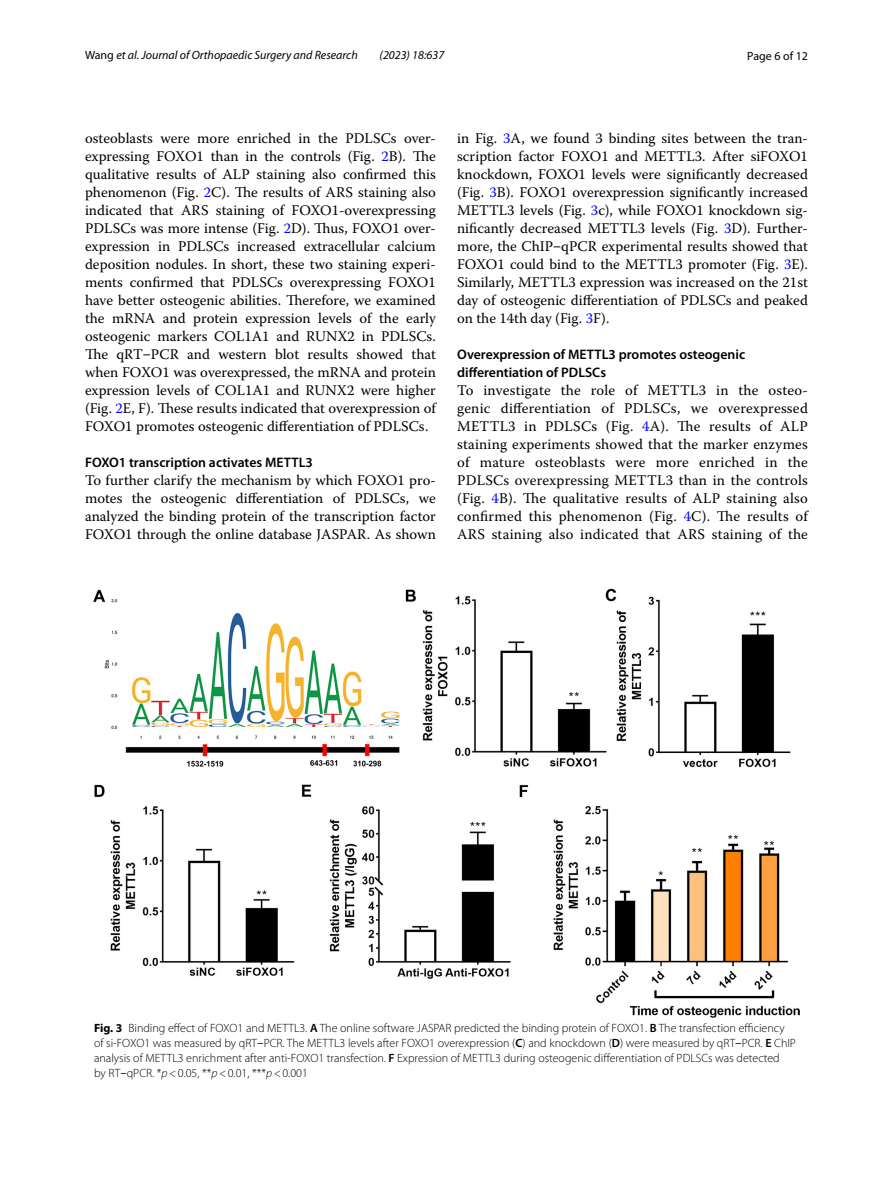
<style>
.page{position:relative;width:893px;height:1187px;background:#fff}
.page>*{position:absolute;margin:0;border:0;box-sizing:border-box;transform-origin:0 0}
.t1{font:14.7px/18px "Warnock Pro";color:#000;text-align:justify}
.t2{font:600 13.8px/18px "Myriad Pro";color:#000}
.t3{font:300 12px/15px "Myriad Pro";color:#000}
.t4{font:italic 12px "Myriad Pro";color:#000}
.t5{font:12px "Myriad Pro";color:#000}
.s1{font-style:normal}
.s2{color:#00f}
.s3{font-family:"Segoe UI"}
.s4{font-weight:700}
.s5{font-weight:600}
.s6{font-family:"Segoe UI";font-weight:400}
.s7{font-style:italic}
</style>
<div class="page">
<img style="left:94px;top:588px;width:705px;height:428px">
<p class="t4" style="left:85px;top:48px;width:274px"><span class="s1">Wang</span> et al. Journal of Orthopaedic Surgery and Research</p>
<p class="t4" style="left:380px;top:48px;width:66px">(2023) 18:637</p>
<p class="t5" style="left:747px;top:48px;width:62px">Page 6 of 12</p>
<p class="t1" style="left:85px;top:128px;width:352px">osteoblasts were more enriched in the PDLSCs over&shy;expressing FOXO1 than in the controls (Fig. <span class="s2">2</span>B). The qualitative results of ALP staining also confirmed this phenomenon (Fig. <span class="s2">2</span>C). The results of ARS staining also indicated that ARS staining of FOXO1-overexpressing PDLSCs was more intense (Fig. <span class="s2">2</span>D). Thus, FOXO1 over&shy;expression in PDLSCs increased extracellular calcium deposition nodules. In short, these two staining experi&shy;ments confirmed that PDLSCs overexpressing FOXO1 have better osteogenic abilities. Therefore, we examined the mRNA and protein expression levels of the early osteogenic markers COL1A1 and RUNX2 in PDLSCs.<br>The qRT<span class="s3">‒</span>PCR and western blot results showed that when FOXO1 was overexpressed, the mRNA and protein expression levels of COL1A1 and RUNX2 were higher (Fig. <span class="s2">2</span>E, F). These results indicated that overexpression of FOXO1 promotes osteogenic differentiation of PDLSCs.</p>
<p class="t2" style="left:85px;top:453px;width:229px">FOXO1 transcription activates METTL3</p>
<p class="t1" style="left:85px;top:470px;width:352px">To further clarify the mechanism by which FOXO1 pro&shy;motes the osteogenic differentiation of PDLSCs, we analyzed the binding protein of the transcription factor FOXO1 through the online database JASPAR. As shown</p>
<p class="t1" style="left:457px;top:128px;width:352px">in Fig. <span class="s2">3</span>A, we found 3 binding sites between the tran&shy;scription factor FOXO1 and METTL3. After siFOXO1 knockdown, FOXO1 levels were significantly decreased (Fig. <span class="s2">3</span>B). FOXO1 overexpression significantly increased METTL3 levels (Fig. <span class="s2">3</span>c), while FOXO1 knockdown sig&shy;nificantly decreased METTL3 levels (Fig. <span class="s2">3</span>D). Further&shy;more, the ChIP<span class="s3">‒</span>qPCR experimental results showed that FOXO1 could bind to the METTL3 promoter (Fig. <span class="s2">3</span>E).<br>Similarly, METTL3 expression was increased on the 21st day of osteogenic differentiation of PDLSCs and peaked on the 14th day (Fig. <span class="s2">3</span>F).</p>
<p class="t2" style="left:457px;top:345px;width:290px">Overexpression of METTL3 promotes osteogenic differentiation of PDLSCs</p>
<p class="t1" style="left:457px;top:380px;width:352px">To investigate the role of METTL3 in the osteo&shy;genic differentiation of PDLSCs, we overexpressed METTL3 in PDLSCs (Fig. <span class="s2">4</span>A). The results of ALP staining experiments showed that the marker enzymes of mature osteoblasts were more enriched in the PDLSCs overexpressing METTL3 than in the controls (Fig. <span class="s2">4</span>B). The qualitative results of ALP staining also confirmed this phenomenon (Fig. <span class="s2">4</span>C). The results of ARS staining also indicated that ARS staining of the</p>
<p class="t3" style="left:94px;top:1020px;width:703px"><span class="s4">Fig. 3</span> Binding effect of FOXO1 and METTL3. <span class="s5">A</span> The online software JASPAR predicted the binding protein of FOXO1. <span class="s5">B</span> The transfection efficiency of si-FOXO1 was measured by qRT<span class="s6">‒</span>PCR. The METTL3 levels after FOXO1 overexpression (<span class="s5">C</span>) and knockdown (<span class="s5">D</span>) were measured by qRT<span class="s6">‒</span>PCR. <span class="s5">E</span> ChIP analysis of METTL3 enrichment after anti-FOXO1 transfection. <span class="s5">F</span> Expression of METTL3 during osteogenic differentiation of PDLSCs was detected<br>by RT<span class="s6">‒</span>qPCR. *<span class="s7">p</span>&lt;0.05, **<span class="s7">p</span>&lt;0.01, ***<span class="s7">p</span>&lt;0.001</p>
</div>
